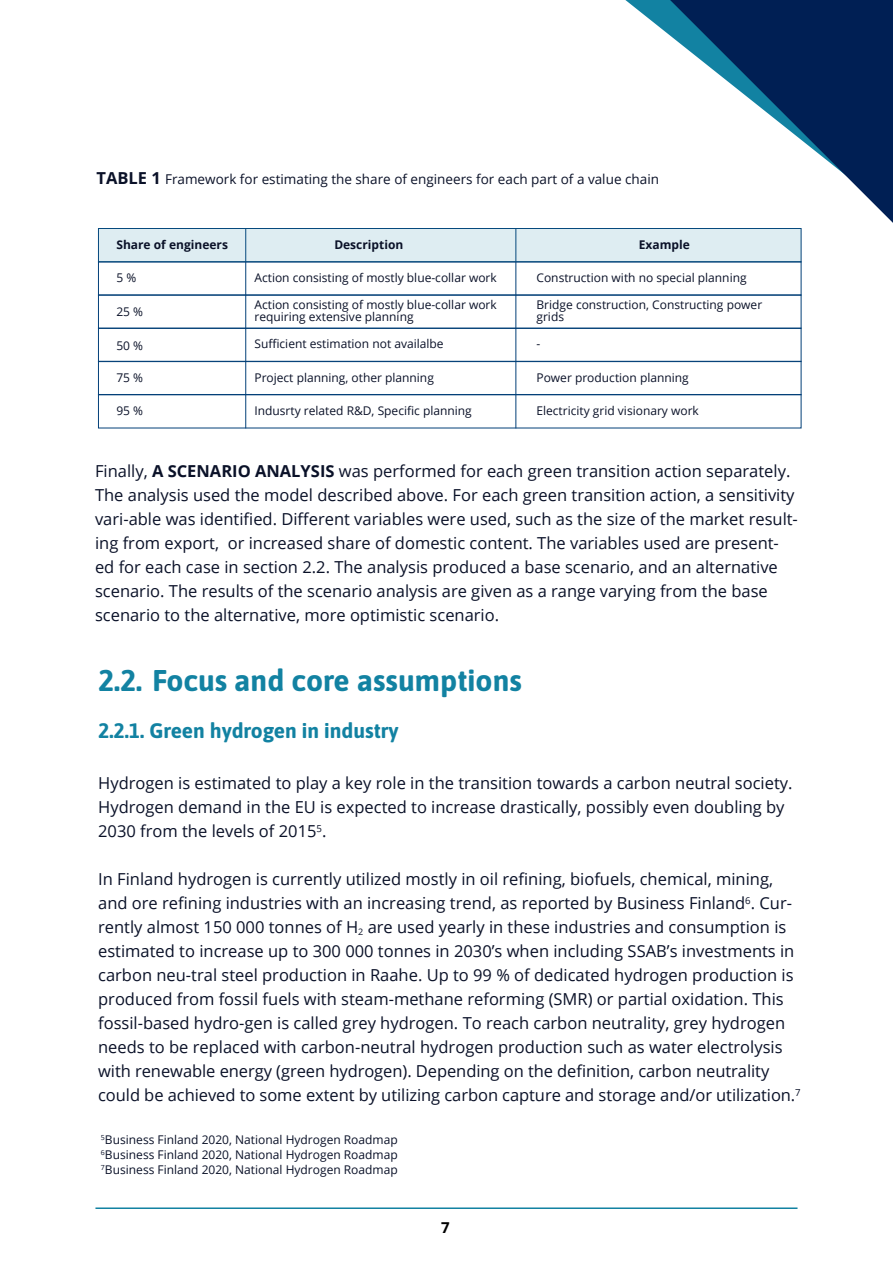
<style>
.page{position:relative;width:893px;height:1263px;background:#fff}
.page>*{position:absolute;margin:0;border:0;box-sizing:border-box;transform-origin:0 0}
.t1{font:30px "Asap";color:#1282a2}
.t2{font:21px "Asap";color:#1282a2}
.t3{font:16.5px/24px "Open Sans";color:#0a1128}
.t4{font:700 15px "Open Sans";color:#000}
.t5{font:13.5px "Open Sans";color:#0a1128}
.t6{font:12px/15px "Open Sans";color:#0a1128}
.t7{font:700 12px "Open Sans";color:#0a1128}
.s1{font-weight:700;font-size:16.5px}
.s2{font-weight:700}
</style>
<div class="page">
<hr style="left:95px;top:1207px;width:702px;height:2px;background:#1282a2">
<svg style="left:650px;top:0;width:243px;height:253px"></svg>
<div style="left:98px;top:294px;width:703px;height:35px;border:1px solid #034078"></div>
<div style="left:98px;top:328px;width:703px;height:34px;border:1px solid #034078"></div>
<div style="left:98px;top:361px;width:703px;height:34px;border:1px solid #034078"></div>
<div style="left:98px;top:394px;width:703px;height:34px;border:1px solid #034078"></div>
<hr style="left:245px;top:228px;width:1px;height:200px;background:#034078">
<hr style="left:515px;top:228px;width:1px;height:200px;background:#034078">
<div style="left:98px;top:228px;width:703px;height:34px;background:#deedf2"></div>
<p class="t5" style="left:97px;top:170px;width:564px"><span class="s1">TABLE 1</span> Framework for estimating the share of engineers for each part of a value chain</p>
<p class="t7" style="left:116px;top:237px;width:113px">Share of engineers</p>
<p class="t7" style="left:639px;top:237px;width:53px">Example</p>
<p class="t6" style="left:116px;top:270px;width:21px">5 %</p>
<p class="t6" style="left:116px;top:304px;width:28px">25 %</p>
<p class="t6" style="left:116px;top:338px;width:28px">50 %</p>
<p class="t6" style="left:116px;top:370px;width:28px">75 %</p>
<p class="t6" style="left:116px;top:402px;width:28px">95 %</p>
<p class="t7" style="left:334px;top:237px;width:70px">Description</p>
<p class="t6" style="left:254px;top:270px;width:244px">Action consisting of mostly blue-collar work</p>
<p class="t6" style="left:536px;top:270px;width:212px">Construction with no special planning</p>
<p class="t6" style="left:254px;top:299px;width:244px;line-height:12px">Action consisting of mostly blue-collar work requiring extensive planning</p>
<p class="t6" style="left:536px;top:299px;width:227px;line-height:12px">Bridge construction, Constructing power grids</p>
<p class="t6" style="left:254px;top:336px;width:191px">Sufficient estimation not availalbe</p>
<p class="t6" style="left:536px;top:336px;width:5px">-</p>
<p class="t6" style="left:254px;top:369px;width:181px">Project planning, other planning</p>
<p class="t6" style="left:536px;top:369px;width:154px">Power production planning</p>
<p class="t6" style="left:254px;top:403px;width:219px">Indusrty related R&amp;D, Specific planning</p>
<p class="t6" style="left:536px;top:403px;width:164px">Electricity grid visionary work</p>
<p class="t3" style="left:95px;top:459px;width:704px">Finally, <span class="s2">A SCENARIO ANALYSIS</span> was performed for each green transition action separately.<br>The analysis used the model described above. For each green transition action, a sensitivity vari-able was identified. Different variables were used, such as the size of the market result&shy;ing from export, or increased share of domestic content. The variables used are present&shy;ed for each case in section 2.2. The analysis produced a base scenario, and an alternative scenario. The results of the scenario analysis are given as a range varying from the base scenario to the alternative, more optimistic scenario.</p>
<h1 class="t1" style="left:98px;top:659px;width:425px">2.2. Focus and core assumptions</h1>
<p class="t2" style="left:98px;top:716px;width:302px">2.2.1. Green hydrogen in industry</p>
<p class="t3" style="left:98px;top:771px;width:696px">Hydrogen is estimated to play a key role in the transition towards a carbon neutral society.<br>Hydrogen demand in the EU is expected to increase drastically, possibly even doubling by<br>2030 from the levels of 2015<sup>5</sup>.</p>
<p class="t3" style="left:98px;top:867px;width:704px">In Finland hydrogen is currently utilized mostly in oil refining, biofuels, chemical, mining, and ore refining industries with an increasing trend, as reported by Business Finland<sup>6</sup>. Cur&shy;rently almost 150 000 tonnes of H<sub>2</sub> are used yearly in these industries and consumption is estimated to increase up to 300 000 tonnes in 2030’s when including SSAB’s investments in carbon neu-tral steel production in Raahe. Up to 99 % of dedicated hydrogen production is produced from fossil fuels with steam-methane reforming (SMR) or partial oxidation. This fossil-based hydro-gen is called grey hydrogen. To reach carbon neutrality, grey hydrogen needs to be replaced with carbon-neutral hydrogen production such as water electrolysis with renewable energy (green hydrogen). Depending on the definition, carbon neutrality could be achieved to some extent by utilizing carbon capture and storage and/or utilization.<sup>7</sup></p>
<p class="t6" style="left:101px;top:1132px;width:298px;text-align:justify"><sup>5</sup>Business Finland 2020, National Hydrogen Roadmap <sup>6</sup>Business Finland 2020, National Hydrogen Roadmap <sup>7</sup>Business Finland 2020, National Hydrogen Roadmap</p>
<p class="t4" style="left:441px;top:1217px;width:10px">7</p>
</div>
